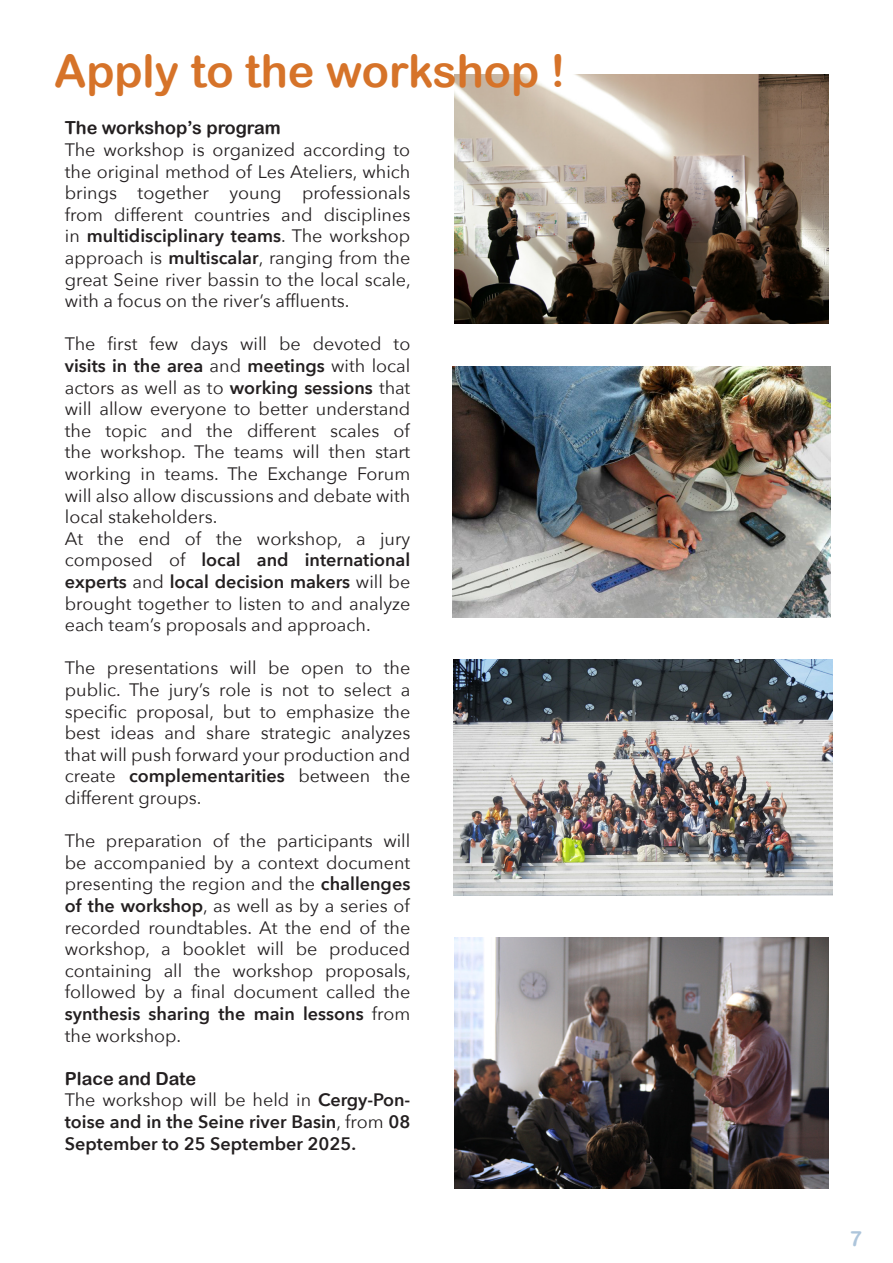
<style>
.page{position:relative;width:893px;height:1263px;background:#fff}
.page>*{position:absolute;margin:0;border:0;box-sizing:border-box;transform-origin:0 0}
.t1{font:45px "Arial Rounded MT Bold";color:#d67329}
.t2{font:21px "Arial Rounded MT Bold";color:#adc5db}
.t3{font:18px/21.6px "Avenir Next";color:#231f20;text-align:justify}
.t4{font:600 18px/21.6px "Avenir Next";color:#231f20;text-align:justify}
.t5{font:18px "Arial Rounded MT Bold";color:#231f20}
.s1{font-weight:600}
.s2{font-weight:400}
</style>
<div class="page">
<img style="left:454px;top:74px;width:374px;height:250px">
<img style="left:454px;top:938px;width:374px;height:250px">
<img style="left:453px;top:366px;width:377px;height:251px">
<img style="left:453px;top:660px;width:379px;height:235px">
<p class="t1" style="left:54px;top:44px;width:513px">Apply to the workshop !</p>
<p class="t5" style="left:65px;top:117px;width:218px">The workshop’s program</p>
<p class="t3" style="left:65px;top:138px;width:348px">The workshop is organized according to the original method of Les Ateliers, which brings together young professionals from different countries and disciplines in <span class="s1">multidisciplinary teams</span>. The workshop approach is <span class="s1">multiscalar</span>, ranging from the great Seine river bassin to the local scale, with a focus on the river’s affluents.</p>
<p class="t3" style="left:65px;top:332px;width:347px">The first few days will be devoted to <span class="s1">visits in the area</span> and <span class="s1">meetings</span> with local actors as well as to <span class="s1">working sessions</span> that will allow everyone to better understand the topic and the different scales of the workshop. The teams will then start working in teams. The Exchange Forum will also allow discussions and debate with local stakeholders.</p>
<p class="t3" style="left:65px;top:527px;width:347px">At the end of the workshop, a jury composed of <span class="s1">local and international experts</span> and <span class="s1">local decision makers</span> will be brought together to listen to and analyze each team’s proposals and approach.</p>
<p class="t3" style="left:65px;top:656px;width:347px">The presentations will be open to the public. The jury’s role is not to select a specific proposal, but to emphasize the best ideas and share strategic analyzes that will push forward your production and create <span class="s1">complementarities</span> between the different groups.</p>
<p class="t3" style="left:65px;top:829px;width:348px">The preparation of the participants will be accompanied by a context document presenting the region and the <span class="s1">challenges of the workshop</span>, as well as by a series of recorded roundtables. At the end of the workshop, a booklet will be produced containing all the workshop proposals, followed by a final document called the <span class="s1">synthesis sharing the main lessons</span> from the workshop.</p>
<p class="t5" style="left:65px;top:1068px;width:133px">Place and Date</p>
<p class="t4" style="left:65px;top:1089px;width:347px"><span class="s2">The workshop will be held in</span> Cergy-Pon&shy;toise and in the Seine river Basin<span class="s2">, from</span> 08<br>September to 25 September 2025.</p>
<p class="t2" style="left:850px;top:1226px;width:14px">7</p>
</div>
